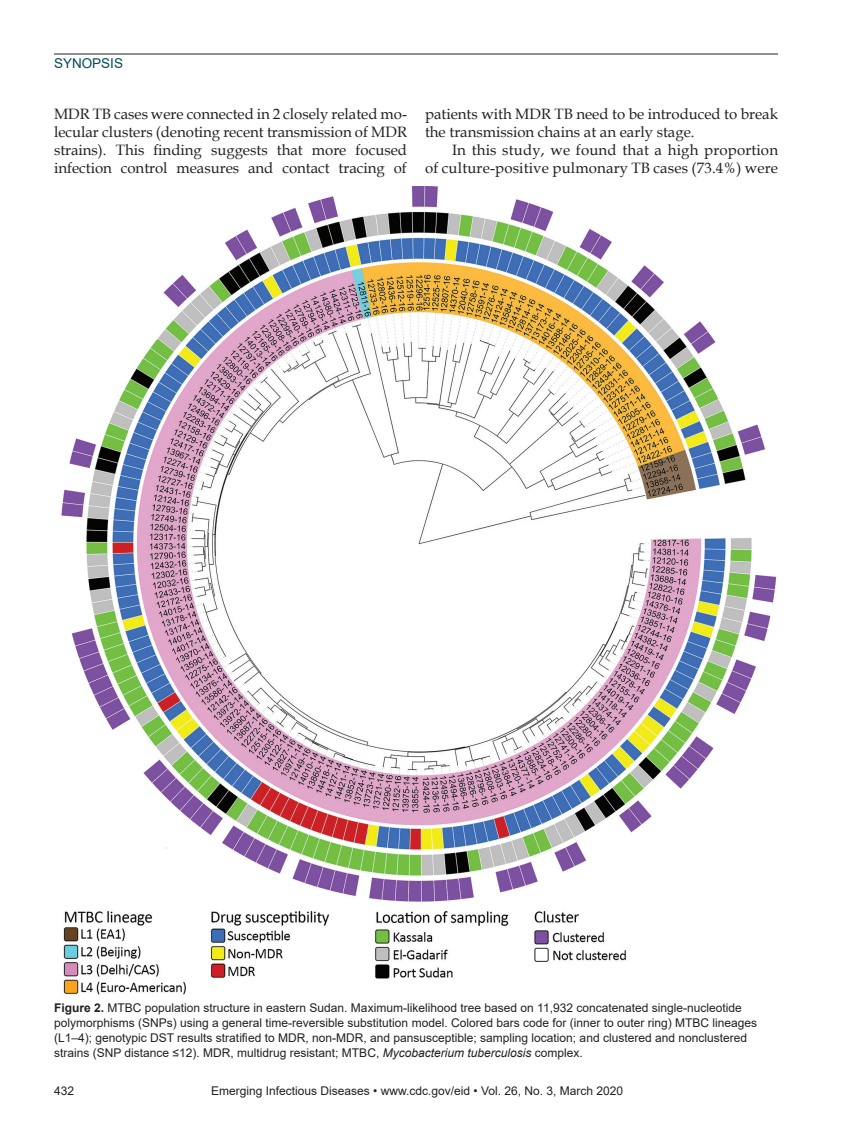
<style>
.page{position:relative;width:851px;height:1134px;background:#fff}
.page>*{position:absolute;margin:0;border:0;box-sizing:border-box;transform-origin:0 0}
.BodyText2{font:15px/18px "Book Antiqua";color:#231f20;text-align:justify}
.Body_Text{font:15px/18px "Book Antiqua";letter-spacing:.01em;color:#231f20;text-align:right}
.t1{font:13.5px "Arial";color:#004b5c}
.Figure_Legend{font:12px/15px "Arial";color:#231f20}
.s1{font-weight:700}
.s2{font-style:italic}
</style>
<div class="page">
<hr style="left:54px;top:54px;width:724px;height:1px;background:#231f20">
<img style="left:61px;top:187px;width:716px;height:808px">
<p class="t1" style="left:54px;top:54px;width:71px">SYNOPSIS</p>
<p class="BodyText2" style="left:54px;top:104px;width:354px">MDR TB cases were connected in 2 closely related mo&shy;lecular clusters (denoting recent transmission of MDR strains). This finding suggests that more focused infection control measures and contact tracing of</p>
<p class="BodyText2" style="left:425px;top:104px;width:354px">patients with MDR TB need to be introduced to break the transmission chains at an early stage.</p>
<p class="Body_Text" style="left:425px;top:140px;width:354px">In this study, we found that a high proportion<br>of culture-positive pulmonary TB cases (73.4%) were</p>
<p class="Figure_Legend" style="left:54px;top:1000px;width:704px"><span class="s1">Figure 2.</span> MTBC population structure in eastern Sudan. Maximum-likelihood tree based on 11,932 concatenated single-nucleotide polymorphisms (SNPs) using a general time-reversible substitution model. Colored bars code for (inner to outer ring) MTBC lineages (L1–4); genotypic DST results stratified to MDR, non-MDR, and pansusceptible; sampling location; and clustered and nonclustered strains (SNP distance ≤12). MDR, multidrug resistant; MTBC, <span class="s2">Mycobacterium tuberculosis</span> complex.</p>
<p class="Figure_Legend" style="left:54px;top:1084px;width:22px">432</p>
<p class="Figure_Legend" style="left:211px;top:1084px;width:413px">Emerging Infectious Diseases • www.cdc.gov/eid • Vol. 26, No. 3, March 2020</p>
</div>
